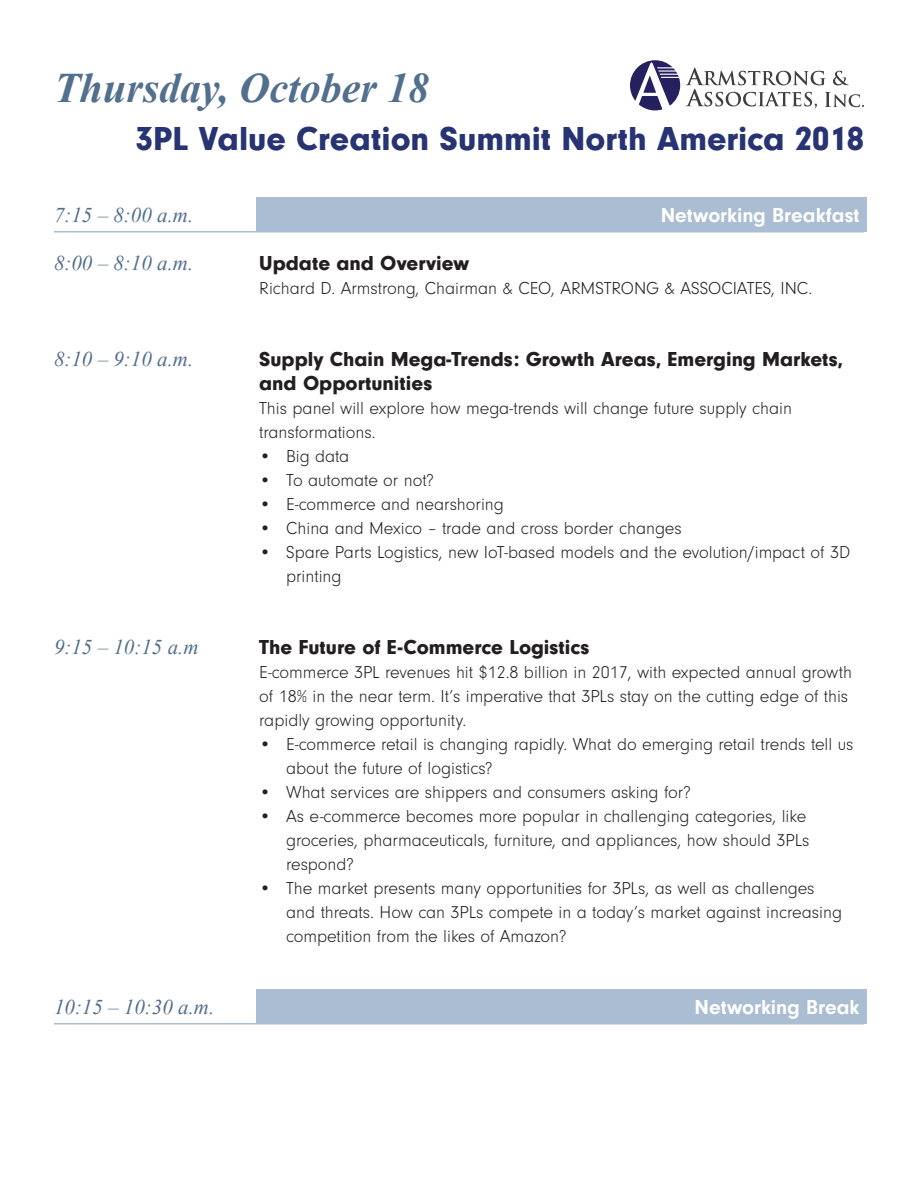
<style>
.page{position:relative;width:918px;height:1188px;background:#fff}
.page>*{position:absolute;margin:0;border:0;box-sizing:border-box;transform-origin:0 0}
.Day_Title_Option_2_I{font:italic 700 42px "Times New Roman";color:#526f8d}
.Summit_Day_Title{font:900 34.5px "Neuzeit Gro";color:#283373}
.Panel_Title{font:900 21px/24px "Neuzeit Gro";color:#231f20}
.Panel_Times{font:italic 21px "Times New Roman";color:#526f8d}
.Break_Title{font:700 21px "Neuzeit Gro";color:#fff}
.Break_Times{font:italic 21px "Times New Roman";color:#526f8d}
.Panel_Description{font:300 18px/24px "Neuzeit Gro";color:#231f20}
</style>
<div class="page">
<svg style="left:686px;top:68px;width:178px;height:41px"></svg>
<svg style="left:630px;top:60px;width:50px;height:50px"></svg>
<hr style="left:54px;top:231px;width:205px;height:1px;background:#aabdd2">
<hr style="left:54px;top:1023px;width:205px;height:1px;background:#aabdd2">
<div style="left:256px;top:197px;width:611px;height:35px;background:#aabdd2"></div>
<div style="left:256px;top:989px;width:611px;height:35px;background:#aabdd2"></div>
<p class="Day_Title_Option_2_I" style="left:54px;top:59px;width:377px">Thursday, October 18</p>
<p class="Summit_Day_Title" style="left:136px;top:119px;width:730px">3PL Value Creation Summit North America 2018</p>
<p class="Break_Times" style="left:54px;top:201px;width:141px">7:15 – 8:00 a.m.</p>
<p class="Panel_Times" style="left:54px;top:249px;width:141px">8:00 – 8:10 a.m.</p>
<p class="Break_Title" style="left:661px;top:203px;width:200px">Networking Breakfast</p>
<p class="Panel_Title" style="left:259px;top:251px;width:211px">Update and Overview</p>
<p class="Panel_Description" style="left:259px;top:277px;width:555px">Richard D. Armstrong, Chairman &amp; CEO, ARMSTRONG &amp; ASSOCIATES, INC.</p>
<p class="Panel_Times" style="left:54px;top:345px;width:141px">8:10 – 9:10 a.m.</p>
<p class="Panel_Title" style="left:259px;top:347px;width:586px">Supply Chain Mega-Trends: Growth Areas, Emerging Markets, and Opportunities</p>
<p class="Panel_Description" style="left:259px;top:397px;width:534px">This panel will explore how mega-trends will change future supply chain transformations.</p>
<p class="Panel_Description" style="left:259px;top:445px;width:92px">• Big data</p>
<p class="Panel_Description" style="left:259px;top:469px;width:176px">• To automate or not?</p>
<p class="Panel_Description" style="left:259px;top:493px;width:246px">• E-commerce and nearshoring</p>
<p class="Panel_Description" style="left:259px;top:517px;width:424px">• China and Mexico – trade and cross border changes</p>
<p class="Panel_Description" style="left:286px;top:541px;width:566px;text-indent:-27px">• Spare Parts Logistics, new IoT-based models and the evolution/impact of 3D printing</p>
<p class="Panel_Times" style="left:54px;top:633px;width:146px">9:15 – 10:15 a.m</p>
<p class="Panel_Title" style="left:259px;top:635px;width:332px">The Future of E-Commerce Logistics</p>
<p class="Panel_Description" style="left:259px;top:661px;width:594px">E-commerce 3PL revenues hit $12.8 billion in 2017, with expected annual growth of 18% in the near term. It’s imperative that 3PLs stay on the cutting edge of this rapidly growing opportunity.</p>
<p class="Panel_Description" style="left:286px;top:733px;width:569px;text-indent:-27px">• E-commerce retail is changing rapidly. What do emerging retail trends tell us about the future of logistics?</p>
<p class="Panel_Description" style="left:259px;top:781px;width:433px">• What services are shippers and consumers asking for?</p>
<p class="Panel_Description" style="left:286px;top:805px;width:525px;text-indent:-27px">• As e-commerce becomes more popular in challenging categories, like groceries, pharmaceuticals, furniture, and appliances, how should 3PLs respond?</p>
<p class="Panel_Description" style="left:286px;top:877px;width:557px;text-indent:-27px">• The market presents many opportunities for 3PLs, as well as challenges and threats. How can 3PLs compete in a today’s market against increasing competition from the likes of Amazon?</p>
<p class="Break_Times" style="left:54px;top:993px;width:162px">10:15 – 10:30 a.m.</p>
<p class="Break_Title" style="left:695px;top:995px;width:166px">Networking Break</p>
</div>
